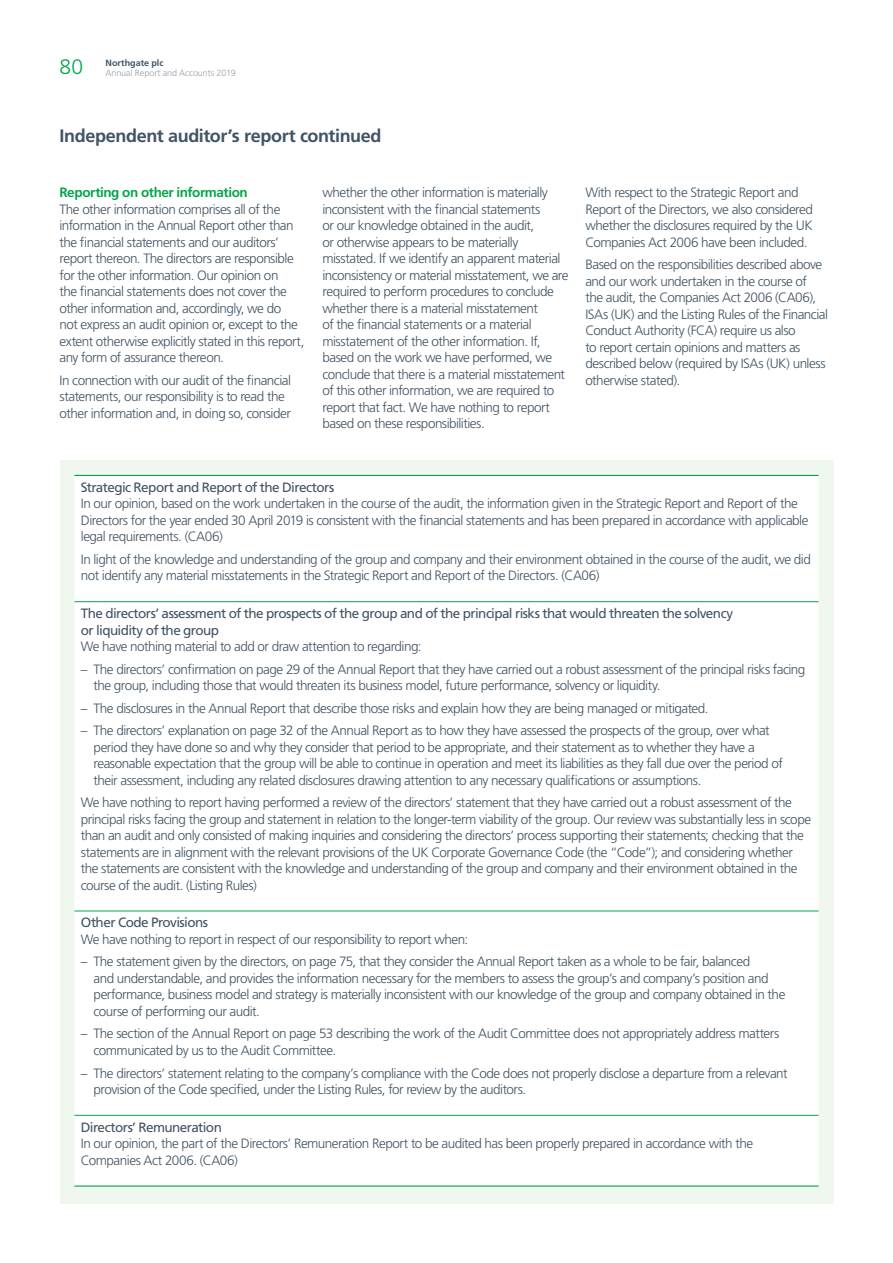
<style>
.page{position:relative;width:893px;height:1263px;background:#fff}
.page>*{position:absolute;margin:0;border:0;box-sizing:border-box;transform-origin:0 0}
.t1{font:300 21px "Frutiger LT Std";color:#04a64a}
.t2{font:700 18px "Frutiger LT Std";letter-spacing:-.02em;color:#415464}
.t3{font:300 13.5px/16.5px "Frutiger LT Std";letter-spacing:-.035em;color:#415464}
.t4{font:13.5px/16.5px "Frutiger LT Std";letter-spacing:-.045em;color:#415464}
.t5{font:700 13.5px "Frutiger LT Std";letter-spacing:-.03em;color:#04a64a}
.t6{font:300 9px "Frutiger LT Std";letter-spacing:-.005em;color:#989da8}
.t7{font:700 9px "Frutiger LT Std";letter-spacing:.005em;color:#415464}
</style>
<div class="page">
<div style="left:60px;top:460px;width:773px;height:743px;background:#eff7ee"></div>
<div style="left:74px;top:476px;width:745px;height:709px;background:#fff"></div>
<hr style="left:74px;top:601px;width:745px;height:1px;background:#04a64a">
<hr style="left:74px;top:911px;width:745px;height:1px;background:#04a64a">
<hr style="left:74px;top:1115px;width:745px;height:1px;background:#04a64a">
<hr style="left:74px;top:1185px;width:745px;height:1px;background:#04a64a">
<hr style="left:74px;top:475px;width:745px;height:1px;background:#04a64a">
<h1 class="t1" style="left:60px;top:55px;width:25px">80</h1>
<p class="t7" style="left:105px;top:57px;width:60px">Northgate plc</p>
<p class="t6" style="left:105px;top:68px;width:132px">Annual Report and Accounts 2019</p>
<h2 class="t2" style="left:60px;top:125px;width:323px">Independent auditor’s report continued</h2>
<p class="t5" style="left:60px;top:185px;width:190px">Reporting on other information</p>
<p class="t3" style="left:60px;top:201px;width:246px">The other information comprises all of the information in the Annual Report other than the financial statements and our auditors’ report thereon. The directors are responsible for the other information. Our opinion on<br>the financial statements does not cover the other information and, accordingly, we do<br>not express an audit opinion or, except to the extent otherwise explicitly stated in this report, any form of assurance thereon.</p>
<p class="t3" style="left:60px;top:372px;width:233px">In connection with our audit of the financial statements, our responsibility is to read the other information and, in doing so, consider</p>
<p class="t3" style="left:322px;top:184px;width:248px">whether the other information is materially inconsistent with the financial statements<br>or our knowledge obtained in the audit,<br>or otherwise appears to be materially misstated. If we identify an apparent material inconsistency or material misstatement, we are required to perform procedures to conclude whether there is a material misstatement<br>of the financial statements or a material misstatement of the other information. If, based on the work we have performed, we conclude that there is a material misstatement of this other information, we are required to report that fact. We have nothing to report based on these responsibilities.</p>
<p class="t3" style="left:585px;top:184px;width:229px">With respect to the Strategic Report and Report of the Directors, we also considered whether the disclosures required by the UK Companies Act 2006 have been included.</p>
<p class="t3" style="left:585px;top:256px;width:244px">Based on the responsibilities described above and our work undertaken in the course of the audit, the Companies Act 2006 (CA06), ISAs (UK) and the Listing Rules of the Financial Conduct Authority (FCA) require us also<br>to report certain opinions and matters as described below (required by ISAs (UK) unless otherwise stated).</p>
<p class="t4" style="left:81px;top:479px;width:255px">Strategic Report and Report of the Directors</p>
<p class="t3" style="left:81px;top:496px;width:729px">In our opinion, based on the work undertaken in the course of the audit, the information given in the Strategic Report and Report of the<br>Directors for the year ended 30 April 2019 is consistent with the financial statements and has been prepared in accordance with applicable legal requirements. (CA06)</p>
<p class="t3" style="left:81px;top:551px;width:732px">In light of the knowledge and understanding of the group and company and their environment obtained in the course of the audit, we did not identify any material misstatements in the Strategic Report and Report of the Directors. (CA06)</p>
<p class="t4" style="left:81px;top:605px;width:654px">The directors’ assessment of the prospects of the group and of the principal risks that would threaten the solvency or liquidity of the group</p>
<p class="t3" style="left:81px;top:638px;width:342px">We have nothing material to add or draw attention to regarding:</p>
<p class="t3" style="left:94px;top:661px;width:713px;text-indent:-13px">– The directors’ confirmation on page 29 of the Annual Report that they have carried out a robust assessment of the principal risks facing the group, including those that would threaten its business model, future performance, solvency or liquidity.</p>
<p class="t3" style="left:81px;top:700px;width:629px">– The disclosures in the Annual Report that describe those risks and explain how they are being managed or mitigated.</p>
<p class="t3" style="left:94px;top:722px;width:691px;text-indent:-13px">– The directors’ explanation on page 32 of the Annual Report as to how they have assessed the prospects of the group, over what period they have done so and why they consider that period to be appropriate, and their statement as to whether they have a reasonable expectation that the group will be able to continue in operation and meet its liabilities as they fall due over the period of their assessment, including any related disclosures drawing attention to any necessary qualifications or assumptions.</p>
<p class="t3" style="left:81px;top:794px;width:732px">We have nothing to report having performed a review of the directors’ statement that they have carried out a robust assessment of the principal risks facing the group and statement in relation to the longer-term viability of the group. Our review was substantially less in scope than an audit and only consisted of making inquiries and considering the directors’ process supporting their statements; checking that the statements are in alignment with the relevant provisions of the UK Corporate Governance Code (the “Code”); and considering whether the statements are consistent with the knowledge and understanding of the group and company and their environment obtained in the course of the audit. (Listing Rules)</p>
<p class="t4" style="left:81px;top:914px;width:129px">Other Code Provisions</p>
<p class="t3" style="left:81px;top:931px;width:389px">We have nothing to report in respect of our responsibility to report when:</p>
<p class="t3" style="left:94px;top:954px;width:693px;text-indent:-13px">– The statement given by the directors, on page 75, that they consider the Annual Report taken as a whole to be fair, balanced<br>and understandable, and provides the information necessary for the members to assess the group’s and company’s position and performance, business model and strategy is materially inconsistent with our knowledge of the group and company obtained in the course of performing our audit.</p>
<p class="t3" style="left:94px;top:1026px;width:687px;text-indent:-13px">– The section of the Annual Report on page 53 describing the work of the Audit Committee does not appropriately address matters communicated by us to the Audit Committee.</p>
<p class="t3" style="left:94px;top:1065px;width:695px;text-indent:-13px">– The directors’ statement relating to the company’s compliance with the Code does not properly disclose a departure from a relevant provision of the Code specified, under the Listing Rules, for review by the auditors.</p>
<p class="t4" style="left:81px;top:1119px;width:143px">Directors’ Remuneration</p>
<p class="t3" style="left:81px;top:1135px;width:674px">In our opinion, the part of the Directors’ Remuneration Report to be audited has been properly prepared in accordance with the<br>Companies Act 2006. (CA06)</p>
</div>
